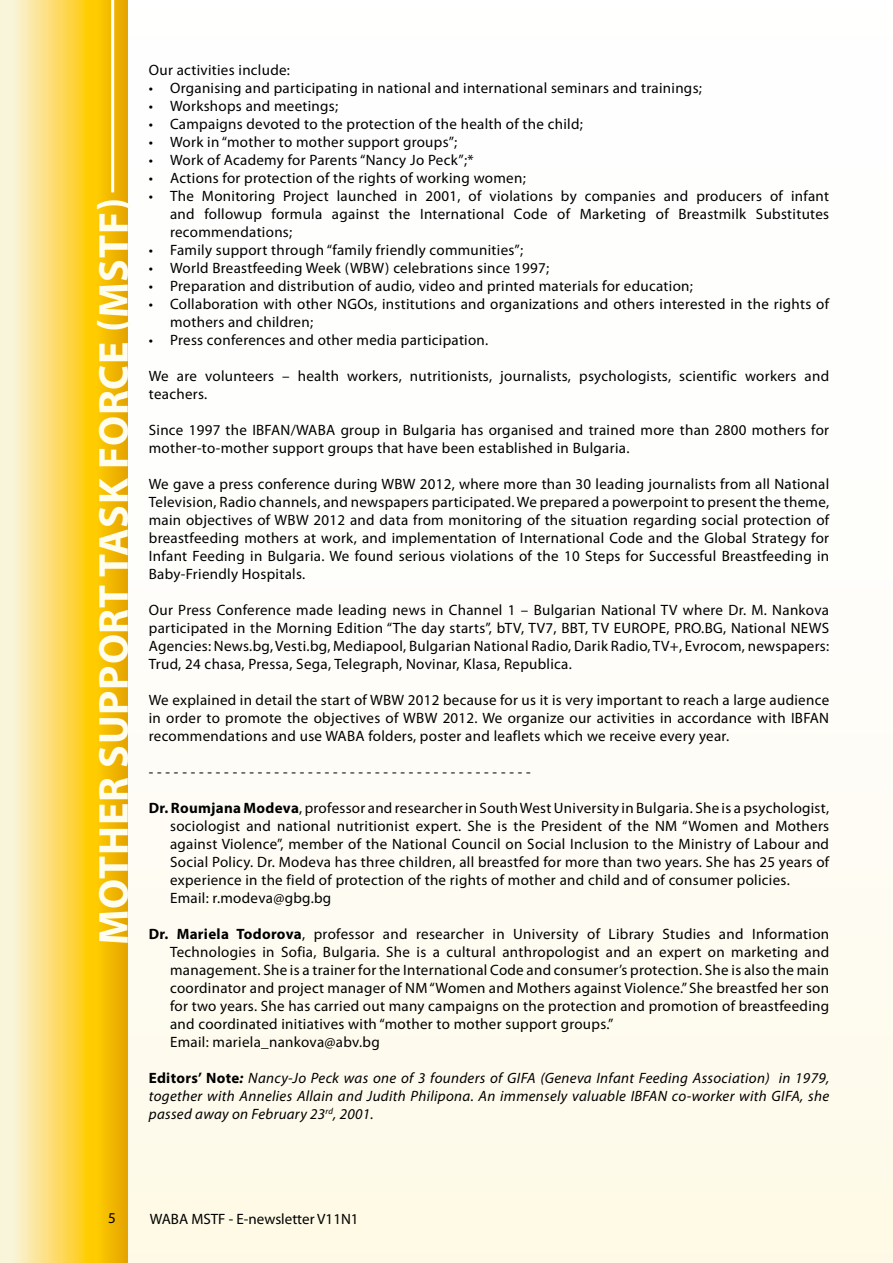
<style>
.page{position:relative;width:893px;height:1263px;background:#fff}
.page>*{position:absolute;margin:0;border:0;box-sizing:border-box;transform-origin:0 0}
.t1{font:700 42px "Myriad Pro";letter-spacing:.02em;color:#fffded}
.t2{font:15px/18px "Myriad Pro";letter-spacing:.02em;color:#000}
.t3{font:italic 15px/18px "Myriad Pro";letter-spacing:.02em;color:#000;text-align:justify}
.t4{font:15px "Myriad Pro";color:#000}
.s1{font-weight:700}
.s2{font-weight:700;font-style:normal}
</style>
<div class="page">
<div style="left:0;top:0;width:893px;height:1263px;background:linear-gradient(to bottom,#feffff,#fefaeb)"></div>
<svg style="left:0;top:0;width:128px;height:1263px;background:#f9d861"></svg>
<hr style="left:111px;top:0;width:3px;height:192px;background:#fff">
<h1 class="t1" style="left:86px;top:945px;width:749px;rotate:-90deg">Mother Support Task Force (MSTF)</h1>
<p class="t2" style="left:149px;top:61px;width:143px">Our activities include:</p>
<p class="t2" style="left:149px;top:79px;width:555px">• Organising and participating in national and international seminars and trainings;</p>
<p class="t2" style="left:149px;top:97px;width:191px">• Workshops and meetings;</p>
<p class="t2" style="left:149px;top:115px;width:436px">• Campaigns devoted to the protection of the health of the child;</p>
<p class="t2" style="left:149px;top:133px;width:310px">• Work in “mother to mother support groups”;</p>
<p class="t2" style="left:149px;top:151px;width:326px">• Work of Academy for Parents “Nancy Jo Peck”;*</p>
<p class="t2" style="left:149px;top:169px;width:378px">• Actions for protection of the rights of working women;</p>
<p class="t2" style="left:170px;top:187px;width:661px;text-align:justify;text-indent:-21px">• The Monitoring Project launched in 2001, of violations by companies and producers of infant and followup formula against the International Code of Marketing of Breastmilk Substitutes recommendations;</p>
<p class="t2" style="left:149px;top:241px;width:376px">• Family support through “family friendly communities”;</p>
<p class="t2" style="left:149px;top:259px;width:402px">• World Breastfeeding Week (WBW) celebrations since 1997;</p>
<p class="t2" style="left:149px;top:277px;width:546px">• Preparation and distribution of audio, video and printed materials for education;</p>
<p class="t2" style="left:170px;top:295px;width:661px;text-indent:-21px">• Collaboration with other NGOs, institutions and organizations and others interested in the rights of mothers and children;</p>
<p class="t2" style="left:149px;top:331px;width:341px">• Press conferences and other media participation.</p>
<p class="t2" style="left:149px;top:367px;width:682px">We are volunteers – health workers, nutritionists, journalists, psychologists, scientific workers and teachers.</p>
<p class="t2" style="left:149px;top:421px;width:682px">Since 1997 the IBFAN/WABA group in Bulgaria has organised and trained more than 2800 mothers for mother-to-mother support groups that have been established in Bulgaria.</p>
<p class="t2" style="left:149px;top:475px;width:682px;text-align:justify">We gave a press conference during WBW 2012, where more than 30 leading journalists from all National Television, Radio channels, and newspapers participated. We prepared a powerpoint to present the theme, main objectives of WBW 2012 and data from monitoring of the situation regarding social protection of breastfeeding mothers at work, and implementation of International Code and the Global Strategy for Infant Feeding in Bulgaria. We found serious violations of the 10 Steps for Successful Breastfeeding in Baby-Friendly Hospitals.</p>
<p class="t2" style="left:149px;top:601px;width:682px;text-align:justify">Our Press Conference made leading news in Channel 1 – Bulgarian National TV where Dr. M. Nankova participated in the Morning Edition “The day starts”, bTV, TV7, BBT, TV EUROPE, PRO.BG, National NEWS Agencies: News.bg, Vesti.bg, Mediapool, Bulgarian National Radio, Darik Radio, TV+, Evrocom, newspapers:<br>Trud, 24 chasa, Pressa, Sega, Telegraph, Novinar, Klasa, Republica.</p>
<p class="t2" style="left:149px;top:691px;width:682px;text-align:justify">We explained in detail the start of WBW 2012 because for us it is very important to reach a large audience in order to promote the objectives of WBW 2012. We organize our activities in accordance with IBFAN recommendations and use WABA folders, poster and leaflets which we receive every year.</p>
<p class="t2" style="left:149px;top:763px;width:383px">- - - - - - - - - - - - - - - - - - - - - - - - - - - - - - - - - - - - - - - - - - - - - -</p>
<p class="t2" style="left:170px;top:799px;width:661px;text-indent:-21px"><span class="s1">Dr. Roumjana Modeva</span>, professor and researcher in South West University in Bulgaria. She is a psychologist, sociologist and national nutritionist expert. She is the President of the NM “Women and Mothers against Violence”, member of the National Council on Social Inclusion to the Ministry of Labour and Social Policy. Dr. Modeva has three children, all breastfed for more than two years. She has 25 years of experience in the field of protection of the rights of mother and child and of consumer policies.<br>Email: r.modeva@gbg.bg</p>
<p class="t2" style="left:170px;top:925px;width:661px;text-indent:-21px"><span class="s1">Dr. Mariela Todorova</span>, professor and researcher in University of Library Studies and Information Technologies in Sofia, Bulgaria. She is a cultural anthropologist and an expert on marketing and management. She is a trainer for the International Code and consumer’s protection. She is also the main coordinator and project manager of NM “Women and Mothers against Violence.” She breastfed her son for two years. She has carried out many campaigns on the protection and promotion of breastfeeding and coordinated initiatives with “mother to mother support groups.”<br>Email: mariela_nankova@abv.bg</p>
<p class="t3" style="left:149px;top:1069px;width:682px"><span class="s2">Editors’ Note</span><span class="s1">:</span> Nancy-Jo Peck was one of 3 founders of GIFA (Geneva Infant Feeding Association) in 1979, together with Annelies Allain and Judith Philipona. An immensely valuable IBFAN co-worker with GIFA, she passed away on February 23<sup>rd</sup>, 2001.</p>
<p class="t4" style="left:150px;top:1209px;width:210px">WABA MSTF - E-newsletter V11N1</p>
</div>
